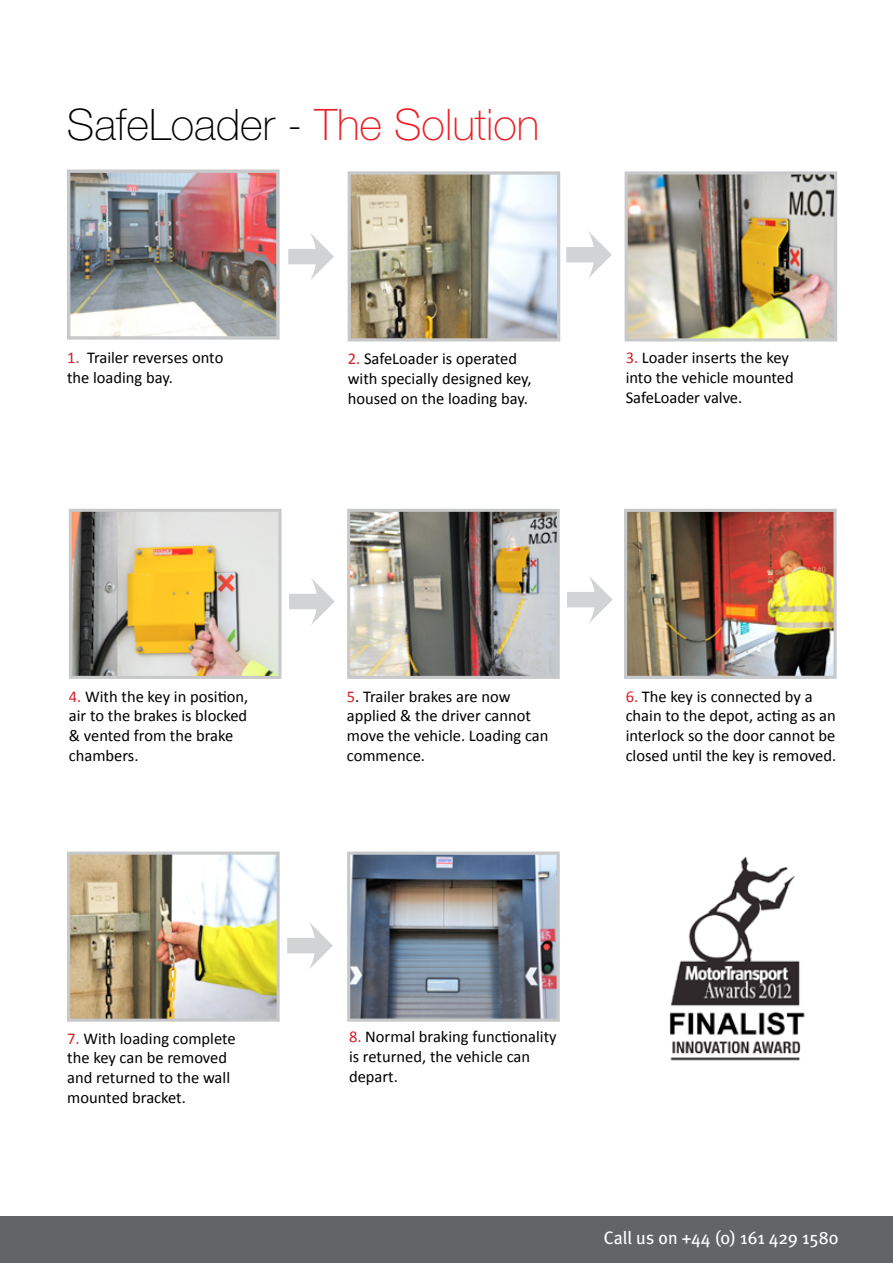
<style>
.page{position:relative;width:893px;height:1263px;background:#fff}
.page>*{position:absolute;margin:0;border:0;box-sizing:border-box;transform-origin:0 0}
.t1{font:100 43.5px "Helvetica Neue East A";color:#000}
.t2{font:18px "Meta Plus";color:#fff}
.t3{font:16.5px/19.8px "Calibri";color:#000}
.s1{color:#ed1d24}
.s2{color:#d2232a}
</style>
<div class="page">
<div style="left:0;top:1216px;width:893px;height:47px;background:#636466"></div>
<img style="left:71px;top:174px;width:205px;height:162px">
<div style="left:67px;top:170px;width:213px;height:170px;border:3px solid #c7c8ca"></div>
<img style="left:352px;top:175px;width:204px;height:162px">
<div style="left:348px;top:171px;width:212px;height:170px;border:3px solid #c7c8ca"></div>
<img style="left:629px;top:175px;width:204px;height:162px">
<div style="left:625px;top:171px;width:212px;height:170px;border:3px solid #c7c8ca"></div>
<img style="left:628px;top:513px;width:205px;height:162px">
<div style="left:624px;top:509px;width:213px;height:170px;border:3px solid #c7c8ca"></div>
<img style="left:351px;top:513px;width:205px;height:162px">
<div style="left:347px;top:509px;width:213px;height:170px;border:3px solid #c7c8ca"></div>
<img style="left:73px;top:513px;width:204px;height:162px">
<div style="left:69px;top:509px;width:212px;height:170px;border:3px solid #c7c8ca"></div>
<img style="left:71px;top:855px;width:205px;height:163px">
<div style="left:67px;top:851px;width:213px;height:171px;border:3px solid #c7c8ca"></div>
<img style="left:351px;top:855px;width:205px;height:163px">
<div style="left:347px;top:851px;width:213px;height:171px;border:3px solid #c7c8ca"></div>
<svg style="left:288px;top:233px;width:46px;height:47px"></svg>
<svg style="left:289px;top:578px;width:46px;height:47px"></svg>
<svg style="left:287px;top:922px;width:46px;height:47px"></svg>
<svg style="left:566px;top:231px;width:46px;height:47px"></svg>
<svg style="left:567px;top:576px;width:46px;height:47px"></svg>
<img style="left:669px;top:857px;width:136px;height:204px">
<h1 class="t1" style="left:67px;top:101px;width:474px">SafeLoader - <span class="s1">The Solution</span></h1>
<p class="t3" style="left:67px;top:348px;width:158px"><span class="s2">1.</span> Trailer reverses onto the loading bay.</p>
<p class="t3" style="left:348px;top:349px;width:185px"><span class="s2">2.</span> SafeLoader is operated with specially designed key, housed on the loading bay.</p>
<p class="t3" style="left:626px;top:348px;width:170px"><span class="s2">3.</span> Loader inserts the key into the vehicle mounted<br>SafeLoader valve.</p>
<p class="t3" style="left:69px;top:686px;width:181px"><span class="s2">4.</span> With the key in position, air to the brakes is blocked &amp; vented from the brake chambers.</p>
<p class="t3" style="left:347px;top:686px;width:203px"><span class="s2">5</span>. Trailer brakes are now applied &amp; the driver cannot move the vehicle. Loading can commence.</p>
<p class="t3" style="left:626px;top:686px;width:212px"><span class="s2">6.</span> The key is connected by a chain to the depot, acting as an interlock so the door cannot be closed until the key is removed.</p>
<p class="t3" style="left:67px;top:1028px;width:170px"><span class="s2">7.</span> With loading complete the key can be removed and returned to the wall mounted bracket.</p>
<p class="t3" style="left:349px;top:1027px;width:209px"><span class="s2">8.</span> Normal braking functionality is returned, the vehicle can depart.</p>
<p class="t2" style="left:604px;top:1227px;width:236px">Call us on +44 (0) 161 429 1580</p>
</div>
